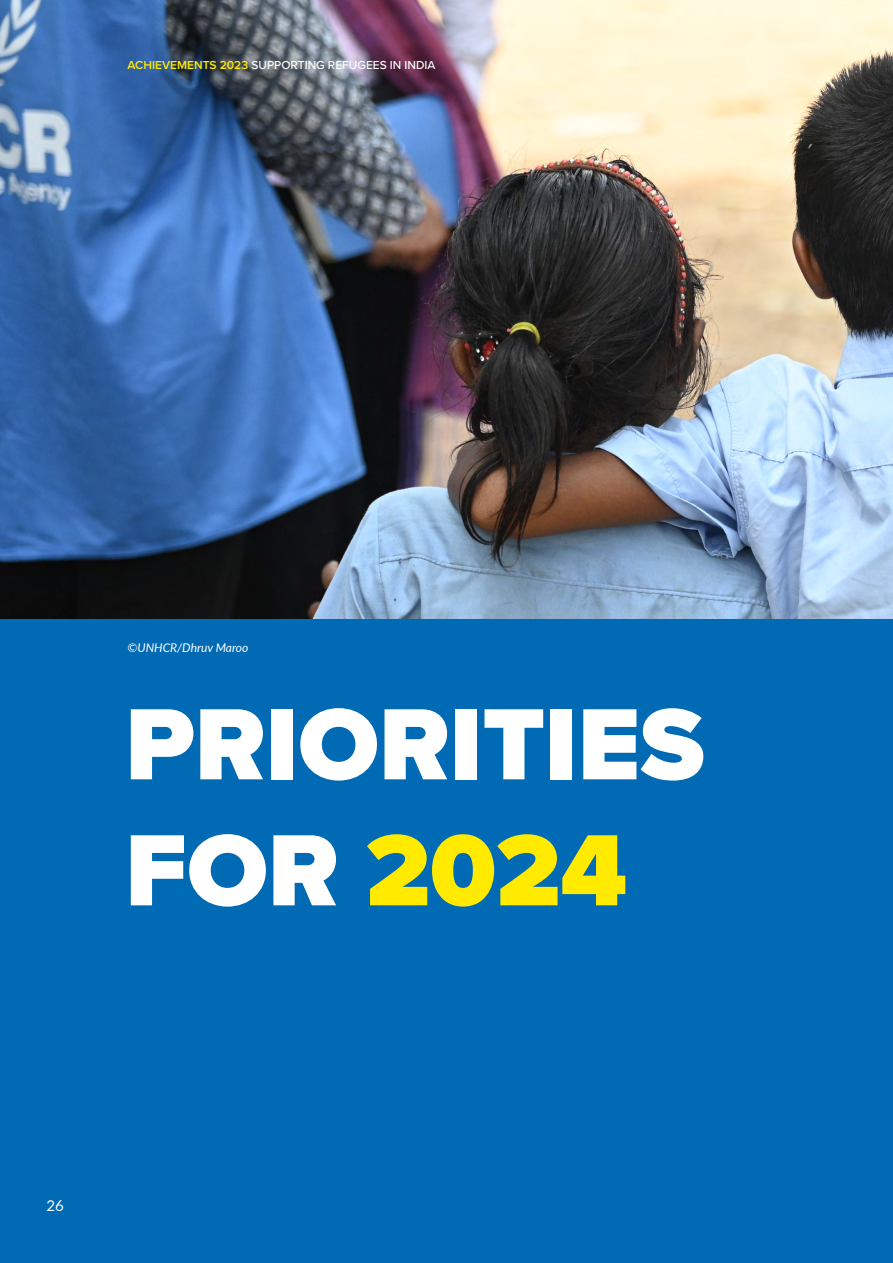
<style>
.page{position:relative;width:893px;height:1263px;background:#fff}
.page>*{position:absolute;margin:0;border:0;box-sizing:border-box;transform-origin:0 0}
.t1{font:900 105px/126px "Proxima Nova";color:#fff}
.t2{font:15px "Lato";color:#fff}
.t3{font:500 12px "Proxima Nova";color:#fff}
.t4{font:italic 12px "Lato";color:#fff}
.s1{font-weight:600;color:#ffea00}
.s2{color:#ffea00}
</style>
<div class="page">
<img style="left:0;top:0;width:893px;height:619px">
<div style="left:0;top:619px;width:893px;height:644px;background:#006ab4"></div>
<p class="t3" style="left:128px;top:56px;width:309px"><span class="s1">ACHIEVEMENTS 2023</span> SUPPORTING REFUGEES IN INDIA</p>
<p class="t4" style="left:128px;top:639px;width:122px">©UNHCR/Dhruv Maroo</p>
<h1 class="t1" style="left:125px;top:680px;width:581px">PRIORITIES<br>FOR <span class="s2">2024</span></h1>
<p class="t2" style="left:46px;top:1195px;width:19px">26</p>
</div>
